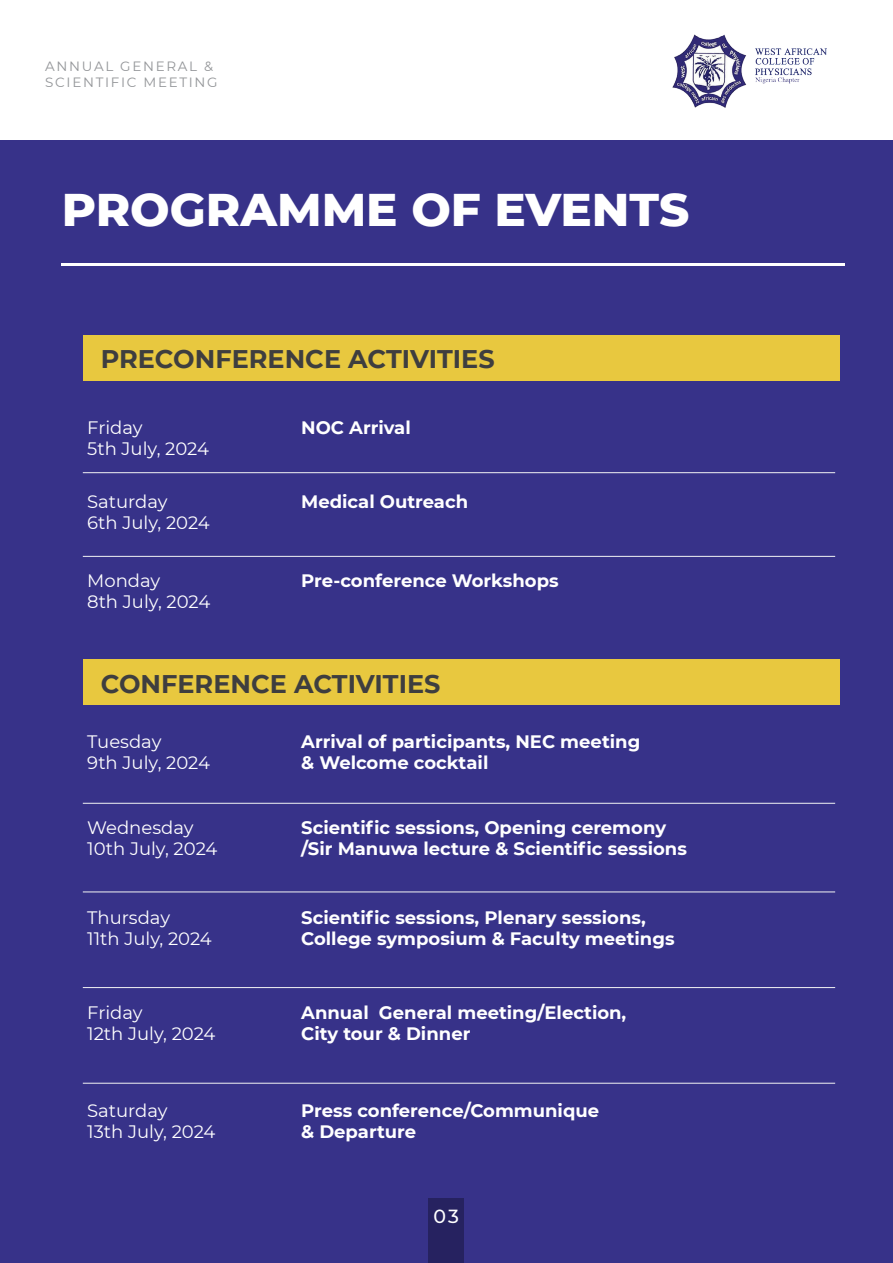
<style>
.page{position:relative;width:893px;height:1263px;background:#fff}
.page>*{position:absolute;margin:0;border:0;box-sizing:border-box;transform-origin:0 0}
.t1{font:800 46.8px "Montserrat";color:#fff}
.t2{font:700 25.5px "Montserrat";color:#3e3e3f}
.t3{font:500 18.9px "Montserrat";color:#fff}
.t4{font:700 18px/21px "Montserrat";color:#fff}
.t5{font:18px/21px "Montserrat";color:#fff}
.t6{font:13.5px/16.2px "Montserrat";letter-spacing:.125em;color:#939598}
</style>
<div class="page">
<div style="left:0;top:141px;width:893px;height:1122px;background:#373289"></div>
<div style="left:429px;top:1198px;width:35px;height:65px;background:#262260"></div>
<hr style="left:62px;top:263px;width:783px;height:3px;background:#fff">
<div style="left:83px;top:659px;width:756px;height:46px;background:#e8c83f"></div>
<div style="left:83px;top:335px;width:756px;height:46px;background:#e8c83f"></div>
<hr style="left:83px;top:472px;width:752px;height:1px;background:#f2f3f4">
<hr style="left:83px;top:556px;width:752px;height:1px;background:#f2f3f4">
<hr style="left:83px;top:803px;width:752px;height:1px;background:#f2f3f4">
<hr style="left:83px;top:891px;width:752px;height:1px;background:#f2f3f4">
<hr style="left:83px;top:987px;width:752px;height:1px;background:#f2f3f4">
<hr style="left:83px;top:1083px;width:752px;height:1px;background:#f2f3f4">
<img style="left:673px;top:34px;width:153px;height:73px">
<p class="t6" style="left:45px;top:57px;width:174px">ANNUAL GENERAL &amp;<br>SCIENTIFIC MEETING</p>
<h1 class="t1" style="left:62px;top:175px;width:629px">PROGRAMME OF EVENTS</h1>
<h2 class="t2" style="left:101px;top:341px;width:395px">PRECONFERENCE ACTIVITIES</h2>
<p class="t5" style="left:87px;top:416px;width:123px">Friday<br>5th July, 2024</p>
<p class="t4" style="left:301px;top:416px;width:111px">NOC Arrival</p>
<p class="t5" style="left:87px;top:491px;width:124px">Saturday<br>6th July, 2024</p>
<p class="t4" style="left:301px;top:490px;width:168px">Medical Outreach</p>
<p class="t5" style="left:87px;top:569px;width:125px">Monday<br>8th July, 2024</p>
<p class="t4" style="left:301px;top:569px;width:259px">Pre-conference Workshops</p>
<h2 class="t2" style="left:101px;top:665px;width:341px">CONFERENCE ACTIVITIES</h2>
<p class="t5" style="left:87px;top:731px;width:124px">Tuesday<br>9th July, 2024</p>
<p class="t4" style="left:301px;top:730px;width:341px">Arrival of participants, NEC meeting &amp; Welcome cocktail</p>
<p class="t5" style="left:87px;top:816px;width:132px">Wednesday<br>10th July, 2024</p>
<p class="t4" style="left:301px;top:816px;width:387px">Scientific sessions, Opening ceremony /Sir Manuwa lecture &amp; Scientific sessions</p>
<p class="t5" style="left:87px;top:906px;width:126px">Thursday<br>11th July, 2024</p>
<p class="t4" style="left:301px;top:906px;width:375px">Scientific sessions, Plenary sessions,<br>College symposium &amp; Faculty meetings</p>
<p class="t5" style="left:87px;top:1001px;width:130px">Friday<br>12th July, 2024</p>
<p class="t4" style="left:301px;top:1001px;width:327px">Annual General meeting/Election,<br>City tour &amp; Dinner</p>
<p class="t5" style="left:87px;top:1099px;width:130px">Saturday<br>13th July, 2024</p>
<p class="t4" style="left:301px;top:1099px;width:299px">Press conference/Communique &amp; Departure</p>
<p class="t3" style="left:433px;top:1203px;width:27px">03</p>
</div>
